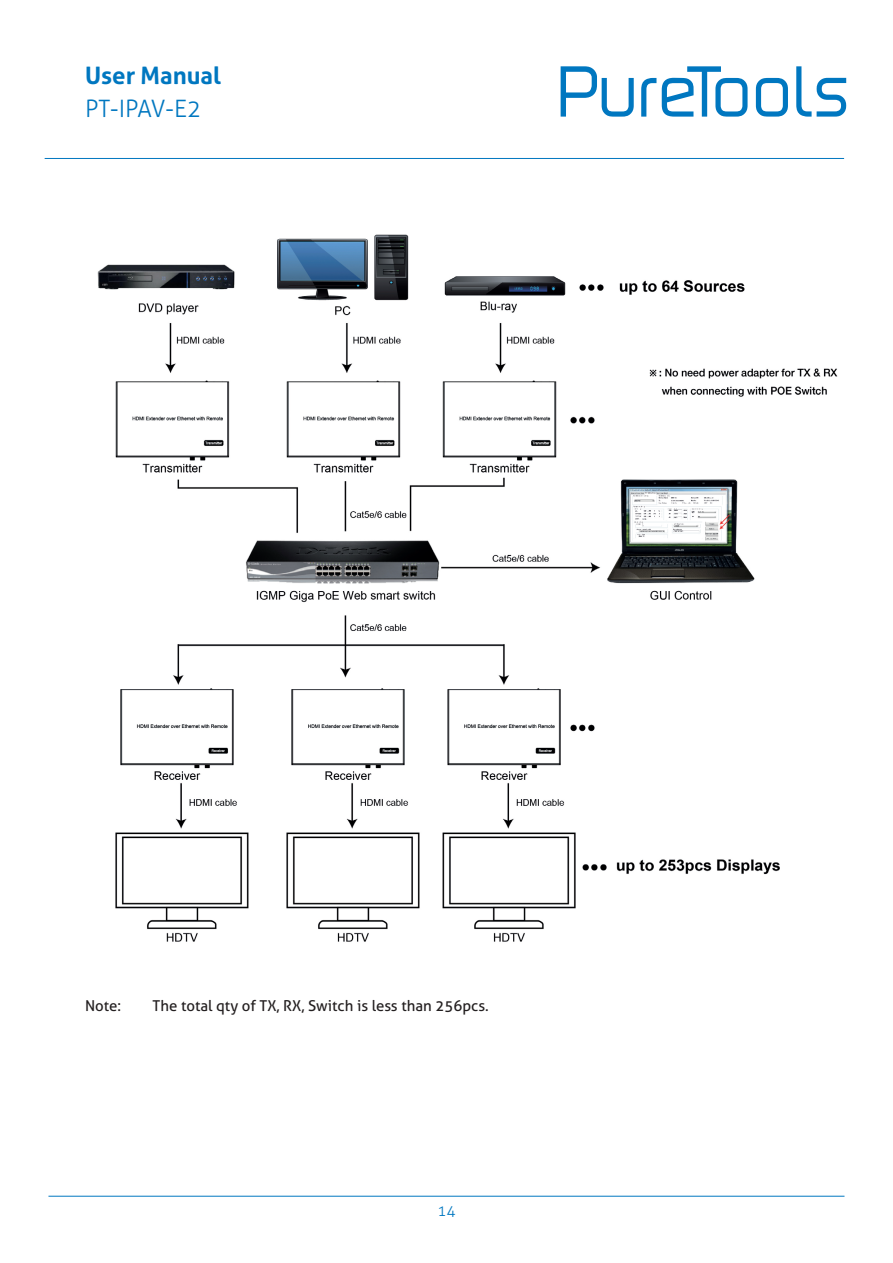
<style>
.page{position:relative;width:893px;height:1263px;background:#fff}
.page>*{position:absolute;margin:0;border:0;box-sizing:border-box;transform-origin:0 0}
.t1{font:700 24px "Aller";color:#0077c0}
.t2{font:300 24px "Aller";color:#0077c0}
.t3{font:15px "Aller";color:#231f20}
.t4{font:300 15px "Aller";color:#0077c0}
</style>
<div class="page">
<hr style="left:45px;top:158px;width:799px;height:1px;background:#0077c0">
<hr style="left:48px;top:1196px;width:796px;height:1px;background:#0077c0">
<svg style="left:561px;top:66px;width:73px;height:51px"></svg>
<svg style="left:641px;top:78px;width:15px;height:39px"></svg>
<svg style="left:662px;top:66px;width:85px;height:51px"></svg>
<svg style="left:756px;top:78px;width:32px;height:39px"></svg>
<svg style="left:796px;top:66px;width:50px;height:51px"></svg>
<img style="left:97px;top:234px;width:741px;height:708px">
<h1 class="t1" style="left:85px;top:61px;width:137px">User Manual</h1>
<h1 class="t2" style="left:85px;top:94px;width:118px">PT-IPAV-E2</h1>
<p class="t3" style="left:85px;top:996px;width:38px">Note:</p>
<p class="t3" style="left:153px;top:996px;width:338px">The total qty of TX, RX, Switch is less than 256pcs.</p>
<p class="t4" style="left:437px;top:1202px;width:19px">14</p>
</div>
